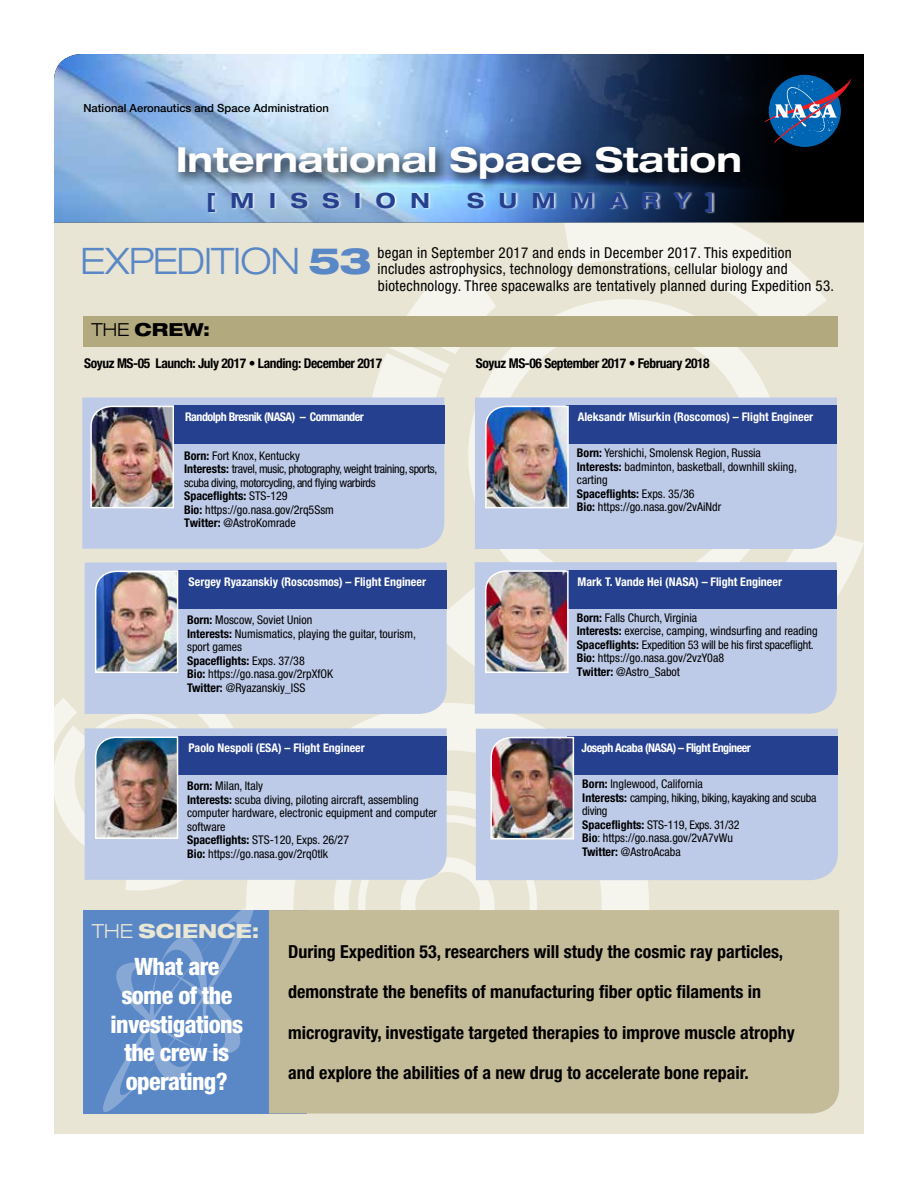
<style>
.page{position:relative;width:918px;height:1188px;background:#fff}
.page>*{position:absolute;margin:0;border:0;box-sizing:border-box;transform-origin:0 0}
.t1{font:300 expanded 36.6px "Helvetica Neue LT Std";letter-spacing:-.03em;color:#5a87c6}
.t2{font:700 expanded 34.5px "Helvetica Neue LT Std";color:#fff}
.t3{font:800 condensed 24px/28.8px "Helvetica Neue LT Std";letter-spacing:-.025em;color:#fff;text-align:center}
.t4{font:700 expanded 21px "Helvetica Neue LT Std";letter-spacing:.7em;color:#25408f}
.t5{font:800 expanded 19.5px "Helvetica Neue LT Std";color:#e8e6d5}
.t6{font:700 condensed 18px "Helvetica Neue LT Std";color:#000}
.t7{font:800 expanded 18px "Helvetica Neue LT Std";color:#000}
.t8{font:condensed 15px/16.5px "Helvetica Neue LT Std";letter-spacing:.02em;color:#000}
.t9{font:700 condensed 13.5px "Helvetica Neue LT Std";letter-spacing:-.03em;color:#000}
.t10{font:condensed 12px/13.5px "Helvetica Neue LT Std";color:#000}
.t11{font:condensed 12px/13.5px "Helvetica Neue LT Std";letter-spacing:-.03em;color:#000}
.t12{font:700 condensed 12px "Helvetica Neue LT Std";color:#fff}
.t13{font:condensed 12px/13.5px "Helvetica Neue LT Std";letter-spacing:-.02em;color:#000}
.t14{font:700 condensed 12px "Helvetica Neue LT Std";letter-spacing:-.04em;color:#fff}
.t15{font:700 condensed 12px "Helvetica Neue LT Std";color:#000}
.t16{font:500 11.25px "Helvetica Neue LT Std";color:#000}
.s1{font-weight:800}
.s2{font-weight:300}
.s3{font-weight:700}
.s4{font-weight:400}
</style>
<div class="page">
<div style="left:54px;top:207px;width:810px;height:927px;background:#e8e5d4"></div>
<svg style="left:362px;top:222px;width:502px;height:444px"></svg>
<svg style="left:54px;top:669px;width:179px;height:222px"></svg>
<svg style="left:246px;top:703px;width:409px;height:207px;fill:#f5f4ed"></svg>
<svg style="left:277px;top:733px;width:342px;height:177px"></svg>
<img style="left:54px;top:54px;width:810px;height:168px">
<div style="left:769px;top:75px;width:72px;height:72px;background:#0066b3;border-radius:50%"></div>
<svg style="left:764px;top:78px;width:88px;height:65px"></svg>
<div style="left:173px;top:142px;width:581px;height:52px;background:#000;opacity:.75"></div>
<div style="left:83px;top:316px;width:755px;height:30px;background:#b3a97e"></div>
<div style="left:83px;top:910px;width:224px;height:204px;background:#5a87c6"></div>
<div style="left:269px;top:910px;width:570px;height:204px;background:#c4bb98"></div>
<svg style="left:103px;top:901px;width:161px;height:211px"></svg>
<div style="left:476px;top:729px;width:362px;height:151px;background:#bdcae8"></div>
<div style="left:568px;top:737px;width:270px;height:38px;background:#25408f"></div>
<svg style="left:331px;top:736px;width:244px;height:260px"></svg>
<div style="left:208px;top:192px;width:507px;height:22px;background:#fff;opacity:.75"></div>
<div style="left:475px;top:398px;width:362px;height:151px;background:#bdcae8"></div>
<div style="left:567px;top:406px;width:270px;height:38px;background:#25408f"></div>
<img style="left:484px;top:405px;width:86px;height:104px">
<div style="left:475px;top:562px;width:362px;height:152px;background:#bdcae8"></div>
<div style="left:566px;top:570px;width:271px;height:39px;background:#25408f"></div>
<img style="left:484px;top:570px;width:85px;height:104px">
<div style="left:82px;top:398px;width:362px;height:151px;background:#bdcae8"></div>
<div style="left:174px;top:406px;width:270px;height:38px;background:#25408f"></div>
<img style="left:90px;top:405px;width:85px;height:104px">
<div style="left:85px;top:562px;width:362px;height:152px;background:#bdcae8"></div>
<div style="left:178px;top:571px;width:269px;height:38px;background:#25408f"></div>
<img style="left:94px;top:570px;width:85px;height:104px">
<div style="left:85px;top:728px;width:362px;height:152px;background:#bdcae8"></div>
<div style="left:178px;top:737px;width:269px;height:38px;background:#25408f"></div>
<img style="left:54px;top:712px;width:168px;height:154px">
<p class="t16" style="left:84px;top:102px;width:247px">National Aeronautics and Space Administration</p>
<p class="t2" style="left:176px;top:138px;width:567px">International Space Station</p>
<p class="t4" style="left:207px;top:187px;width:225px">[MISSION</p>
<p class="t4" style="left:467px;top:187px;width:248px">SUMMARY]</p>
<p class="t1" style="left:80px;top:239px;width:293px">EXPEDITION <span class="s1">53</span></p>
<p class="t8" style="left:377px;top:244px;width:458px">began in September 2017 and ends in December 2017. This expedition includes astrophysics, technology demonstrations, cellular biology and biotechnology. Three spacewalks are tentatively planned during Expedition 53.</p>
<p class="t7" style="left:92px;top:318px;width:120px"><span class="s2">THE</span> CREW:</p>
<p class="t9" style="left:84px;top:355px;width:299px">Soyuz MS-05 Launch: July 2017 • Landing: December 2017</p>
<p class="t14" style="left:185px;top:409px;width:180px">Randolph Bresnik (NASA) – Commander</p>
<p class="t11" style="left:184px;top:449px;width:255px"><span class="s3">Born:</span> Fort Knox, Kentucky<br><span class="s3">Interests:</span> travel, music, photography, weight training, sports, scuba diving, motorcycling, and flying warbirds <span class="s3">Spaceflights:</span> STS-129<br><span class="s3">Bio:</span> https://go.nasa.gov/2rq5Ssm<br><span class="s3">Twitter:</span> @AstroKomrade</p>
<p class="t12" style="left:189px;top:575px;width:239px">Sergey Ryazanskiy (Roscosmos) – Flight Engineer</p>
<p class="t10" style="left:187px;top:613px;width:127px"><span class="s3">Born:</span> Moscow, Soviet Union</p>
<p class="t10" style="left:187px;top:627px;width:230px"><span class="s3">Interests:</span> Numismatics, playing the guitar, tourism, sport games</p>
<p class="t15" style="left:187px;top:653px;width:119px">Spaceflights: <span class="s4">Exps. 37/38</span></p>
<p class="t10" style="left:187px;top:667px;width:148px"><span class="s3">Bio:</span> https://go.nasa.gov/2rpXfOK</p>
<p class="t10" style="left:187px;top:681px;width:120px"><span class="s3">Twitter:</span> @Ryazanskiy_ISS</p>
<p class="t12" style="left:189px;top:741px;width:178px">Paolo Nespoli (ESA) – Flight Engineer</p>
<p class="t10" style="left:187px;top:779px;width:77px"><span class="s3">Born:</span> Milan, Italy</p>
<p class="t10" style="left:187px;top:793px;width:252px"><span class="s3">Interests:</span> scuba diving, piloting aircraft, assembling computer hardware, electronic equipment and computer software</p>
<p class="t10" style="left:187px;top:833px;width:164px"><span class="s3">Spaceflights:</span> STS-120, Exps. 26/27</p>
<p class="t10" style="left:187px;top:847px;width:143px"><span class="s3">Bio:</span> https://go.nasa.gov/2rq0tlk</p>
<p class="t9" style="left:476px;top:355px;width:235px">Soyuz MS-06 September 2017 • February 2018</p>
<p class="t12" style="left:578px;top:409px;width:237px">Aleksandr Misurkin (Roscomos) – Flight Engineer</p>
<p class="t10" style="left:577px;top:446px;width:186px"><span class="s3">Born:</span> Yershichi, Smolensk Region, Russia</p>
<p class="t10" style="left:577px;top:459px;width:221px"><span class="s3">Interests:</span> badminton, basketball, downhill skiing, carting</p>
<p class="t15" style="left:577px;top:486px;width:119px">Spaceflights: <span class="s4">Exps. 35/36</span></p>
<p class="t10" style="left:577px;top:500px;width:146px"><span class="s3">Bio:</span> https://go.nasa.gov/2vAiNdr</p>
<p class="t12" style="left:578px;top:574px;width:206px">Mark T. Vande Hei (NASA) – Flight Engineer</p>
<p class="t10" style="left:577px;top:611px;width:242px"><span class="s3">Born:</span> Falls Church, Virginia<br><span class="s3">Interests:</span> exercise, camping, windsurfing and reading <span class="s3">Spaceflights:</span> Expedition 53 will be his first spaceflight.<br><span class="s3">Bio:</span> https://go.nasa.gov/2vzY0a8<br><span class="s3">Twitter:</span> @Astro_Sabot</p>
<p class="t14" style="left:582px;top:741px;width:171px">Joseph Acaba (NASA) – Flight Engineer</p>
<p class="t10" style="left:582px;top:777px;width:122px"><span class="s3">Born:</span> Inglewood, California</p>
<p class="t13" style="left:582px;top:791px;width:236px"><span class="s3">Interests:</span> camping, hiking, biking, kayaking and scuba diving</p>
<p class="t13" style="left:582px;top:818px;width:159px"><span class="s3">Spaceflights:</span> STS-119, Exps. 31/32</p>
<p class="t10" style="left:582px;top:831px;width:152px"><span class="s3">Bio</span>: https://go.nasa.gov/2vA7vWu</p>
<p class="t10" style="left:582px;top:845px;width:100px"><span class="s3">Twitter:</span> @AstroAcaba</p>
<p class="t5" style="left:92px;top:919px;width:169px"><span class="s2">THE</span> SCIENCE:</p>
<p class="t3" style="left:111px;top:952px;width:134px">What are some of the investigations the crew is operating?</p>
<p class="t6" style="left:288px;top:940px;width:497px">During Expedition 53, researchers will study the cosmic ray particles,</p>
<p class="t6" style="left:288px;top:981px;width:474px">demonstrate the benefits of manufacturing fiber optic filaments in</p>
<p class="t6" style="left:288px;top:1021px;width:508px">microgravity, investigate targeted therapies to improve muscle atrophy</p>
<p class="t6" style="left:288px;top:1062px;width:462px">and explore the abilities of a new drug to accelerate bone repair.</p>
</div>
